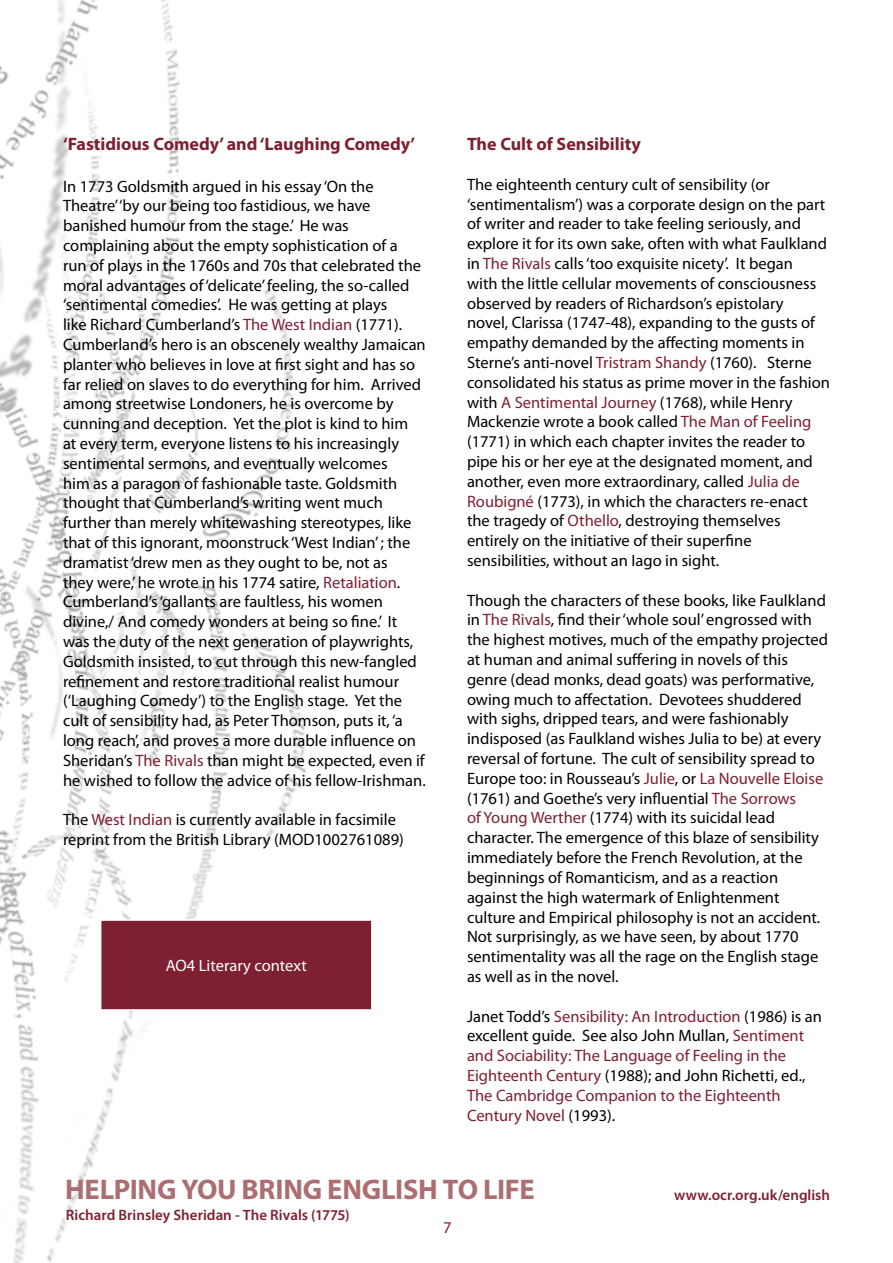
<style>
.page{position:relative;width:893px;height:1263px;background:#fff}
.page>*{position:absolute;margin:0;border:0;box-sizing:border-box;transform-origin:0 0}
.t1{font:700 28.5px "Myriad Pro";letter-spacing:-.005em;color:#ac6e70}
.t2{font:700 18px "Myriad Pro";color:#7e1f32}
.t3{font:16.5px/19.8px "Myriad Pro";color:#000}
.t4{font:16.5px/19.8px "Myriad Pro";color:#7e1f32}
.t5{font:16.5px "Myriad Pro";color:#fff}
.t6{font:600 15px "Myriad Pro";color:#7e1f32}
.s1{color:#7e1f32}
.s2{color:#000}
</style>
<div class="page">
<img style="left:0;top:0;width:306px;height:1263px">
<div style="left:101px;top:920px;width:271px;height:90px;background:#7e1f32"></div>
<div style="left:100px;top:919px;width:273px;height:92px;border:2px solid #fff"></div>
<p class="t2" style="left:63px;top:132px;width:354px">‘Fastidious Comedy’ and ‘Laughing Comedy’</p>
<p class="t3" style="left:63px;top:176px;width:364px">In 1773 Goldsmith argued in his essay ‘On the Theatre’‘by our being too fastidious, we have banished humour from the stage.’ He was complaining about the empty sophistication of a<br>run of plays in the 1760s and 70s that celebrated the moral advantages of ‘delicate’ feeling, the so-called ‘sentimental comedies’. He was getting at plays<br>like Richard Cumberland’s <span class="s1">The West Indian</span> (1771).<br>Cumberland’s hero is an obscenely wealthy Jamaican planter who believes in love at first sight and has so far relied on slaves to do everything for him. Arrived among streetwise Londoners, he is overcome by cunning and deception. Yet the plot is kind to him<br>at every term, everyone listens to his increasingly sentimental sermons, and eventually welcomes<br>him as a paragon of fashionable taste. Goldsmith thought that Cumberland’s writing went much further than merely whitewashing stereotypes, like that of this ignorant, moonstruck ‘West Indian’ ; the dramatist ‘drew men as they ought to be, not as<br>they were,’ he wrote in his 1774 satire, <span class="s1">Retaliation</span>.<br>Cumberland’s ‘gallants are faultless, his women divine,/ And comedy wonders at being so fine.’ It was the duty of the next generation of playwrights, Goldsmith insisted, to cut through this new-fangled refinement and restore traditional realist humour (‘Laughing Comedy’) to the English stage. Yet the cult of sensibility had, as Peter Thomson, puts it, ‘a long reach’, and proves a more durable influence on Sheridan’s <span class="s1">The Rivals</span> than might be expected, even if he wished to follow the advice of his fellow-Irishman.</p>
<p class="t3" style="left:63px;top:809px;width:342px">The <span class="s1">West Indian</span> is currently available in facsimile reprint from the British Library (MOD1002761089)</p>
<p class="t5" style="left:166px;top:955px;width:143px">AO4 Literary context</p>
<p class="t2" style="left:467px;top:132px;width:175px">The Cult of Sensibility</p>
<p class="t3" style="left:467px;top:174px;width:364px">The eighteenth century cult of sensibility (or ‘sentimentalism’) was a corporate design on the part of writer and reader to take feeling seriously, and explore it for its own sake, often with what Faulkland in <span class="s1">The Rivals</span> calls ‘too exquisite nicety’. It began<br>with the little cellular movements of consciousness observed by readers of Richardson’s epistolary<br>novel, Clarissa (1747-48), expanding to the gusts of empathy demanded by the affecting moments in Sterne’s anti-novel <span class="s1">Tristram Shandy</span> (1760). Sterne consolidated his status as prime mover in the fashion with <span class="s1">A Sentimental Journey</span> (1768), while Henry Mackenzie wrote a book called <span class="s1">The Man of Feeling </span>(1771) in which each chapter invites the reader to pipe his or her eye at the designated moment, and another, even more extraordinary, called <span class="s1">Julia de Roubigné</span> (1773), in which the characters re-enact the tragedy of <span class="s1">Othello</span>, destroying themselves entirely on the initiative of their superfine sensibilities, without an Iago in sight.</p>
<p class="t3" style="left:467px;top:590px;width:363px">Though the characters of these books, like Faulkland in <span class="s1">The Rivals</span>, find their ‘whole soul’ engrossed with the highest motives, much of the empathy projected at human and animal suffering in novels of this genre (dead monks, dead goats) was performative, owing much to affectation. Devotees shuddered with sighs, dripped tears, and were fashionably indisposed (as Faulkland wishes Julia to be) at every reversal of fortune. The cult of sensibility spread to Europe too: in Rousseau’s <span class="s1">Julie</span>, or <span class="s1">La Nouvelle Eloise </span>(1761) and Goethe’s very influential <span class="s1">The Sorrows<br>of Young Werther</span> (1774) with its suicidal lead character. The emergence of this blaze of sensibility immediately before the French Revolution, at the beginnings of Romanticism, and as a reaction against the high watermark of Enlightenment culture and Empirical philosophy is not an accident.<br>Not surprisingly, as we have seen, by about 1770 sentimentality was all the rage on the English stage as well as in the novel.</p>
<p class="t4" style="left:467px;top:1006px;width:356px"><span class="s2">Janet Todd’s</span> Sensibility: An Introduction <span class="s2">(1986) is an excellent guide. See also John Mullan,</span> Sentiment and Sociability: The Language of Feeling in the Eighteenth Century <span class="s2">(1988); and John Richetti, ed., </span>The Cambridge Companion to the Eighteenth Century Novel <span class="s2">(1993).</span></p>
<h1 class="t1" style="left:65px;top:1171px;width:81px">HELPING</h1>
<h1 class="t1" style="left:181px;top:1171px;width:355px">YOU Bring English to life</h1>
<p class="t6" style="left:674px;top:1185px;width:158px">www.ocr.org.uk/english</p>
<p class="t6" style="left:66px;top:1206px;width:285px">Richard Brinsley Sheridan - The Rivals (1775)</p>
<p class="t4" style="left:443px;top:1217px;width:10px">7</p>
</div>
